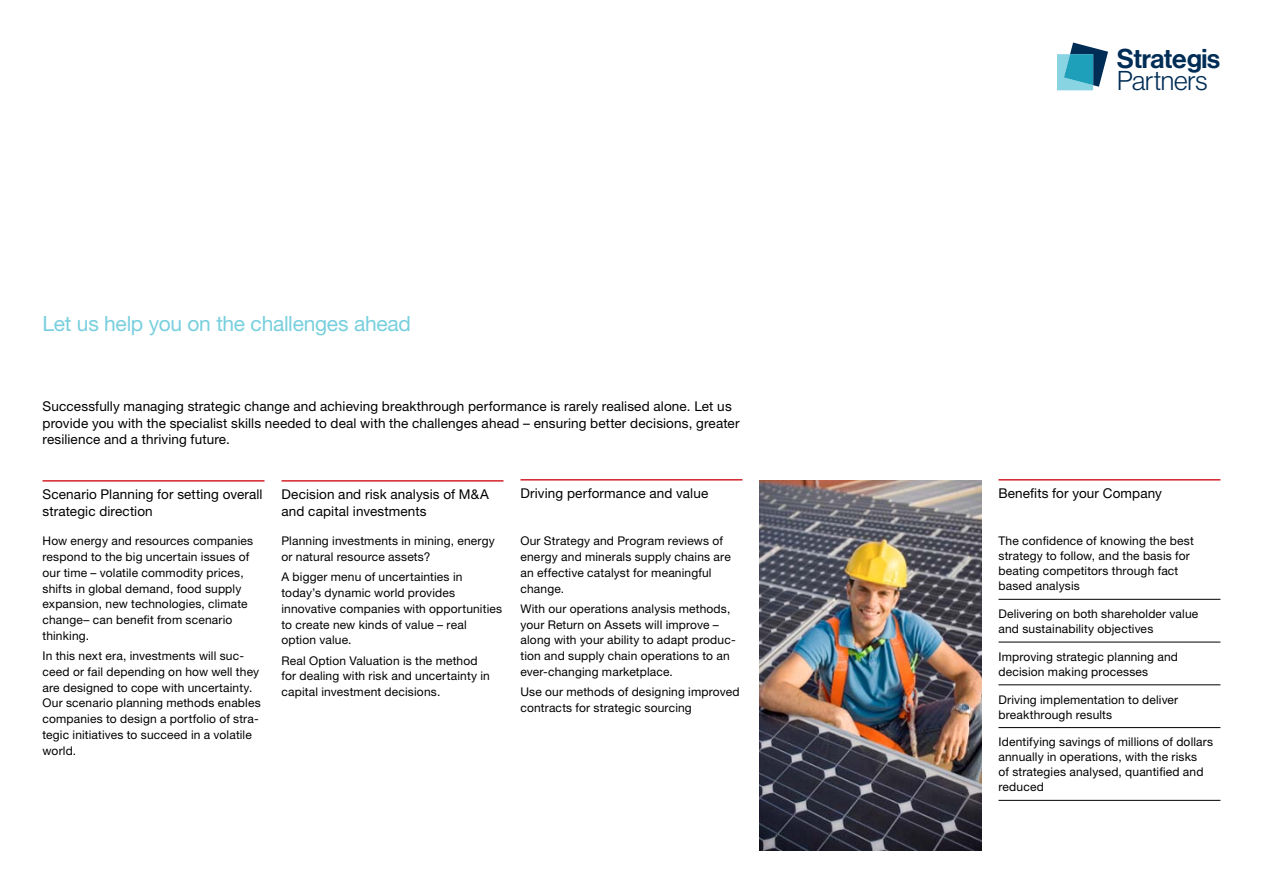
<style>
.page{position:relative;width:1263px;height:893px;background:#fff}
.page>*{position:absolute;margin:0;border:0;box-sizing:border-box;transform-origin:0 0}
.t1{font:500 26.7px "Haas Grot Disp 65";letter-spacing:-.02em;color:#002d56}
.t2{font:300 26.7px "Haas Grot Disp 45";letter-spacing:-.01em;color:#002d56}
.t3{font:21px "Helvetica Neue LT Pro";letter-spacing:-.015em;color:#78cfde}
.t4{font:13.5px/17.2px "Helvetica Neue LT Pro";letter-spacing:.01em;color:#000}
.t5{font:12px/15.8px "Helvetica Neue LT Pro";letter-spacing:.015em;color:#000}
</style>
<div class="page">
<svg style="left:1057px;top:43px;width:51px;height:47px"></svg>
<img style="left:759px;top:480px;width:222px;height:370px">
<hr style="left:998px;top:599px;width:222px;height:1px;background:#000">
<hr style="left:998px;top:642px;width:222px;height:1px;background:#000">
<hr style="left:998px;top:684px;width:222px;height:1px;background:#000">
<hr style="left:998px;top:727px;width:222px;height:1px;background:#000">
<hr style="left:998px;top:800px;width:222px;height:1px;background:#000">
<hr style="left:43px;top:480px;width:221px;height:2px;background:#d2232a">
<hr style="left:281px;top:480px;width:222px;height:2px;background:#d2232a">
<hr style="left:520px;top:479px;width:222px;height:2px;background:#d2232a">
<hr style="left:998px;top:479px;width:222px;height:2px;background:#d2232a">
<h2 class="t3" style="left:43px;top:310px;width:370px">Let us help you on the challenges ahead</h2>
<p class="t4" style="left:43px;top:398px;width:698px;line-height:16.5px">Successfully managing strategic change and achieving breakthrough performance is rarely realised alone. Let us provide you with the specialist skills needed to deal with the challenges ahead – ensuring better decisions, greater resilience and a thriving future.</p>
<h1 class="t1" style="left:1117px;top:43px;width:105px">Strategis</h1>
<h1 class="t2" style="left:1117px;top:66px;width:92px">Partners</h1>
<p class="t4" style="left:43px;top:485px;width:222px">Scenario Planning for setting overall strategic direction</p>
<p class="t4" style="left:281px;top:485px;width:209px">Decision and risk analysis of M&amp;A and capital investments</p>
<p class="t4" style="left:520px;top:484px;width:189px">Driving performance and value</p>
<p class="t4" style="left:998px;top:484px;width:165px">Benefits for your Company</p>
<p class="t5" style="left:43px;top:533px;width:212px">How energy and resources companies respond to the big uncertain issues of our time – volatile commodity prices, shifts in global demand, food supply expansion, new technologies, climate change– can benefit from scenario thinking.</p>
<p class="t5" style="left:43px;top:648px;width:220px">In this next era, investments will suc&shy;ceed or fail depending on how well they are designed to cope with uncertainty.<br>Our scenario planning methods enables companies to design a portfolio of stra&shy;tegic initiatives to succeed in a volatile world.</p>
<p class="t5" style="left:281px;top:533px;width:215px">Planning investments in mining, energy or natural resource assets?</p>
<p class="t5" style="left:281px;top:569px;width:222px">A bigger menu of uncertainties in today’s dynamic world provides innovative companies with opportunities to create new kinds of value – real option value.</p>
<p class="t5" style="left:281px;top:652px;width:210px">Real Option Valuation is the method for dealing with risk and uncertainty in capital investment decisions.</p>
<p class="t5" style="left:520px;top:533px;width:212px">Our Strategy and Program reviews of energy and minerals supply chains are an effective catalyst for meaningful change.</p>
<p class="t5" style="left:520px;top:600px;width:217px">With our operations analysis methods, your Return on Assets will improve – along with your ability to adapt produc&shy;tion and supply chain operations to an ever-changing marketplace.</p>
<p class="t5" style="left:520px;top:684px;width:221px">Use our methods of designing improved contracts for strategic sourcing</p>
<p class="t5" style="left:998px;top:533px;width:197px;line-height:15px">The confidence of knowing the best strategy to follow, and the basis for beating competitors through fact based analysis</p>
<p class="t5" style="left:998px;top:606px;width:201px;line-height:15px">Delivering on both shareholder value and sustainability objectives</p>
<p class="t5" style="left:998px;top:649px;width:181px;line-height:15px">Improving strategic planning and decision making processes</p>
<p class="t5" style="left:998px;top:692px;width:181px;line-height:15px">Driving implementation to deliver breakthrough results</p>
<p class="t5" style="left:998px;top:734px;width:216px;line-height:15px">Identifying savings of millions of dollars annually in operations, with the risks<br>of strategies analysed, quantified and reduced</p>
</div>
